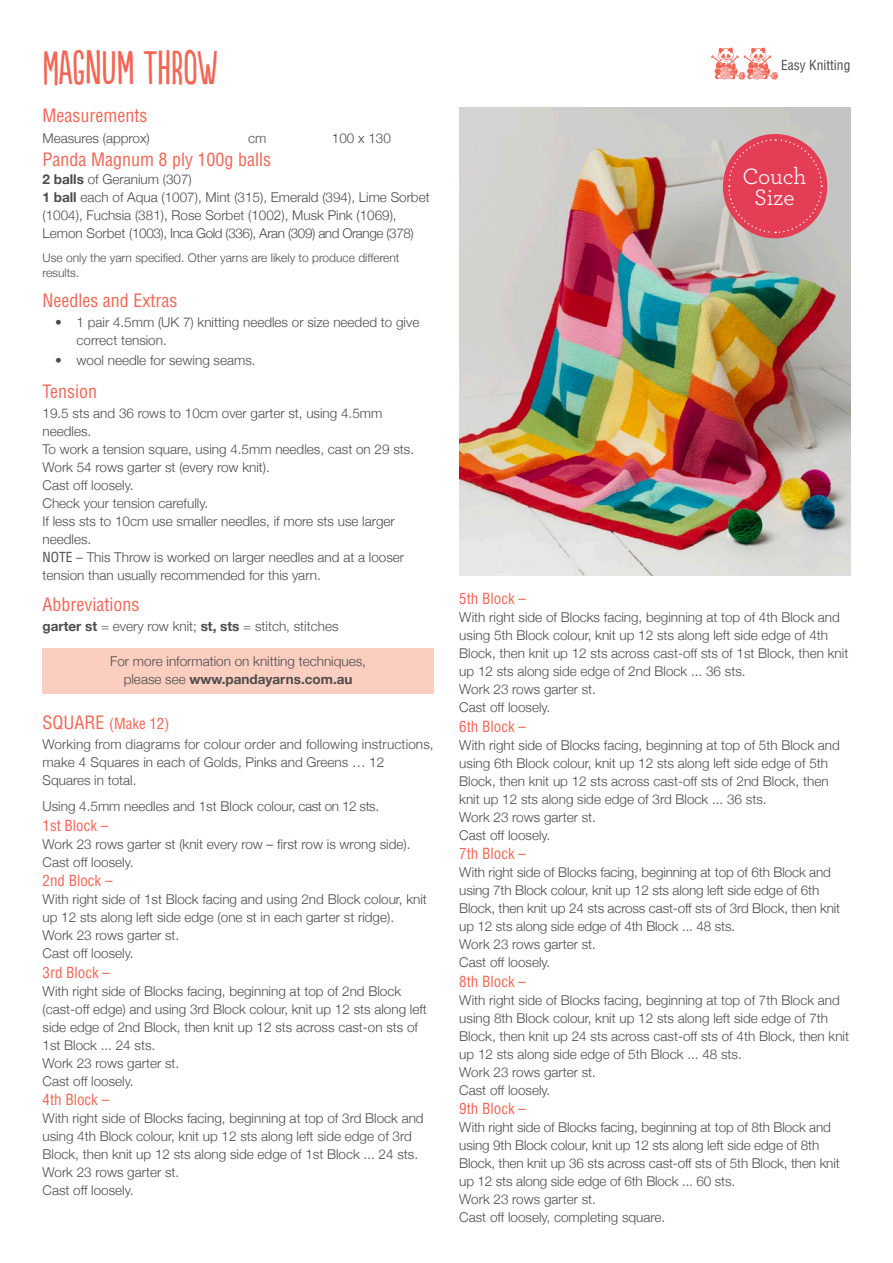
<style>
.page{position:relative;width:893px;height:1263px;background:#fff}
.page>*{position:absolute;margin:0;border:0;box-sizing:border-box;transform-origin:0 0}
.ACS_H1{font:45px "Populaire";color:#f26655}
.t1{font:23.4px "Archer";letter-spacing:-.01em;color:#fff}
.ACS_Table_H1{font:condensed 18px "Helvetica";color:#f26655}
.ACS_H2{font:condensed 18px "Helvetica";color:#f26655}
.ACS_H3{font:condensed 15px "Helvetica";color:#f26655}
.ACS_H2-2{font:condensed 15px "Helvetica";color:#f26655}
.ACS_Body_Text_Instru{font:300 13.5px/18px "Helvetica Neue";color:#4b4c4d}
.ACS_Body_Text{font:condensed 13.5px "Helvetica";color:#4b4c4d}
.ACS_Table_Text_Instr{font:300 13.5px "Helvetica Neue";color:#4b4c4d}
.ACS_IMPORTANT_text{font:300 12px/15px "Helvetica Neue";color:#4b4c4d}
.s1{font-weight:700}
.s2{font-family:"Helvetica";font-weight:400;font-stretch:condensed}
.s3{font-size:18px}
</style>
<div class="page">
<img style="left:711px;top:48px;width:67px;height:32px">
<img style="left:459px;top:107px;width:391px;height:468px">
<div style="left:43px;top:648px;width:391px;height:45px;background:#fbcebf"></div>
<div style="left:723px;top:134px;width:104px;height:104px;background:#e43d56;border-radius:50%"></div>
<svg style="left:727px;top:138px;width:96px;height:96px"></svg>
<p class="ACS_H1" style="left:42px;top:43px;width:177px">MAGNUM THROW</p>
<p class="ACS_Table_H1" style="left:43px;top:104px;width:106px">Measurements</p>
<p class="ACS_Body_Text_Instru" style="left:43px;top:129px;width:109px">Measures (approx)</p>
<p class="ACS_Table_Text_Instr" style="left:248px;top:128px;width:20px">cm</p>
<p class="ACS_Table_Text_Instr" style="left:332px;top:128px;width:61px">100 x 130</p>
<p class="ACS_Table_H1" style="left:43px;top:149px;width:230px">Panda Magnum 8 ply 100g balls</p>
<p class="ACS_Body_Text_Instru" style="left:43px;top:169px;width:389px"><span class="s1">2 balls</span> of Geranium (307)<br><span class="s1">1 ball</span> each of Aqua (1007), Mint (315), Emerald (394), Lime Sorbet (1004), Fuchsia (381), Rose Sorbet (1002), Musk Pink (1069), Lemon Sorbet (1003), Inca Gold (336), Aran (309) and Orange (378)</p>
<p class="ACS_IMPORTANT_text" style="left:43px;top:250px;width:358px">Use only the yarn specified. Other yarns are likely to produce different results.</p>
<p class="ACS_H2" style="left:43px;top:289px;width:136px">Needles and Extras</p>
<p class="ACS_Body_Text_Instru" style="left:77px;top:312px;width:344px;text-indent:-21px">• 1 pair 4.5mm (UK 7) knitting needles or size needed to give correct tension.</p>
<p class="ACS_Body_Text_Instru" style="left:55px;top:350px;width:202px">• wool needle for sewing seams.</p>
<p class="ACS_H2" style="left:43px;top:380px;width:56px">Tension</p>
<p class="ACS_Body_Text_Instru" style="left:43px;top:403px;width:341px">19.5 sts and 36 rows to 10cm over garter st, using 4.5mm needles.</p>
<p class="ACS_Body_Text_Instru" style="left:43px;top:439px;width:373px">To work a tension square, using 4.5mm needles, cast on 29 sts.</p>
<p class="ACS_Body_Text_Instru" style="left:43px;top:457px;width:229px">Work 54 rows garter st (every row knit).</p>
<p class="ACS_Body_Text_Instru" style="left:43px;top:475px;width:93px">Cast off loosely.</p>
<p class="ACS_Body_Text_Instru" style="left:43px;top:493px;width:167px">Check your tension carefully.</p>
<p class="ACS_Body_Text_Instru" style="left:43px;top:511px;width:354px">If less sts to 10cm use smaller needles, if more sts use larger needles.</p>
<p class="ACS_Body_Text_Instru" style="left:43px;top:547px;width:363px"><span class="s2">NOTE</span> – This Throw is worked on larger needles and at a looser tension than usually recommended for this yarn.</p>
<p class="ACS_H2" style="left:43px;top:593px;width:98px">Abbreviations</p>
<p class="ACS_Body_Text_Instru" style="left:43px;top:617px;width:297px"><span class="s1">garter st</span> = every row knit; <span class="s1">st, sts</span> = stitch, stitches</p>
<p class="ACS_Body_Text_Instru" style="left:110px;top:652px;width:257px;text-align:center">For more information on knitting techniques, please see <span class="s1">www.pandayarns.com.au</span></p>
<p class="ACS_H2-2" style="left:43px;top:714px;width:128px"><span class="s3">SQUARE</span> (Make 12)</p>
<p class="ACS_Body_Text_Instru" style="left:43px;top:734px;width:393px">Working from diagrams for colour order and following instructions, make 4 Squares in each of Golds, Pinks and Greens … 12<br>Squares in total.</p>
<p class="ACS_Body_Text_Instru" style="left:43px;top:796px;width:338px">Using 4.5mm needles and 1st Block colour, cast on 12 sts.</p>
<p class="ACS_H3" style="left:43px;top:816px;width:67px">1st Block –</p>
<p class="ACS_Body_Text_Instru" style="left:43px;top:834px;width:369px">Work 23 rows garter st (knit every row – first row is wrong side).</p>
<p class="ACS_Body_Text_Instru" style="left:43px;top:852px;width:93px">Cast off loosely.</p>
<p class="ACS_H3" style="left:43px;top:871px;width:71px">2nd Block –</p>
<p class="ACS_Body_Text_Instru" style="left:43px;top:889px;width:386px">With right side of 1st Block facing and using 2nd Block colour, knit up 12 sts along left side edge (one st in each garter st ridge).</p>
<p class="ACS_Body_Text_Instru" style="left:43px;top:925px;width:138px">Work 23 rows garter st.</p>
<p class="ACS_Body_Text_Instru" style="left:43px;top:943px;width:93px">Cast off loosely.</p>
<p class="ACS_H3" style="left:43px;top:963px;width:69px">3rd Block –</p>
<p class="ACS_Body_Text_Instru" style="left:43px;top:981px;width:386px">With right side of Blocks facing, beginning at top of 2nd Block (cast-off edge) and using 3rd Block colour, knit up 12 sts along left side edge of 2nd Block, then knit up 12 sts across cast-on sts of 1st Block ... 24 sts.</p>
<p class="ACS_Body_Text_Instru" style="left:43px;top:1053px;width:138px">Work 23 rows garter st.</p>
<p class="ACS_Body_Text_Instru" style="left:43px;top:1071px;width:93px">Cast off loosely.</p>
<p class="ACS_H3" style="left:43px;top:1090px;width:68px">4th Block –</p>
<p class="ACS_Body_Text_Instru" style="left:43px;top:1108px;width:383px">With right side of Blocks facing, beginning at top of 3rd Block and using 4th Block colour, knit up 12 sts along left side edge of 3rd<br>Block, then knit up 12 sts along side edge of 1st Block ... 24 sts.</p>
<p class="ACS_Body_Text_Instru" style="left:43px;top:1162px;width:138px">Work 23 rows garter st.</p>
<p class="ACS_Body_Text_Instru" style="left:43px;top:1180px;width:93px">Cast off loosely.</p>
<p class="ACS_Body_Text" style="left:781px;top:57px;width:71px">Easy Knitting</p>
<p class="t1" style="left:742px;top:160px;width:66px">Couch</p>
<p class="t1" style="left:754px;top:181px;width:42px">Size</p>
<p class="ACS_H3" style="left:459px;top:589px;width:68px">5th Block –</p>
<p class="ACS_Body_Text_Instru" style="left:459px;top:608px;width:391px">With right side of Blocks facing, beginning at top of 4th Block and using 5th Block colour, knit up 12 sts along left side edge of 4th Block, then knit up 12 sts across cast-off sts of 1st Block, then knit up 12 sts along side edge of 2nd Block ... 36 sts.</p>
<p class="ACS_Body_Text_Instru" style="left:459px;top:680px;width:138px">Work 23 rows garter st.</p>
<p class="ACS_Body_Text_Instru" style="left:459px;top:698px;width:93px">Cast off loosely.</p>
<p class="ACS_H3" style="left:459px;top:717px;width:68px">6th Block –</p>
<p class="ACS_Body_Text_Instru" style="left:459px;top:735px;width:382px">With right side of Blocks facing, beginning at top of 5th Block and using 6th Block colour, knit up 12 sts along left side edge of 5th Block, then knit up 12 sts across cast-off sts of 2nd Block, then knit up 12 sts along side edge of 3rd Block ... 36 sts.</p>
<p class="ACS_Body_Text_Instru" style="left:459px;top:807px;width:138px">Work 23 rows garter st.</p>
<p class="ACS_Body_Text_Instru" style="left:459px;top:825px;width:93px">Cast off loosely.</p>
<p class="ACS_H3" style="left:459px;top:844px;width:68px">7th Block –</p>
<p class="ACS_Body_Text_Instru" style="left:459px;top:863px;width:383px">With right side of Blocks facing, beginning at top of 6th Block and using 7th Block colour, knit up 12 sts along left side edge of 6th Block, then knit up 24 sts across cast-off sts of 3rd Block, then knit up 12 sts along side edge of 4th Block ... 48 sts.</p>
<p class="ACS_Body_Text_Instru" style="left:459px;top:935px;width:138px">Work 23 rows garter st.</p>
<p class="ACS_Body_Text_Instru" style="left:459px;top:953px;width:93px">Cast off loosely.</p>
<p class="ACS_H3" style="left:459px;top:972px;width:68px">8th Block –</p>
<p class="ACS_Body_Text_Instru" style="left:459px;top:990px;width:391px">With right side of Blocks facing, beginning at top of 7th Block and using 8th Block colour, knit up 12 sts along left side edge of 7th Block, then knit up 24 sts across cast-off sts of 4th Block, then knit up 12 sts along side edge of 5th Block ... 48 sts.</p>
<p class="ACS_Body_Text_Instru" style="left:459px;top:1062px;width:138px">Work 23 rows garter st.</p>
<p class="ACS_Body_Text_Instru" style="left:459px;top:1080px;width:93px">Cast off loosely.</p>
<p class="ACS_H3" style="left:459px;top:1099px;width:68px">9th Block –</p>
<p class="ACS_Body_Text_Instru" style="left:459px;top:1118px;width:382px">With right side of Blocks facing, beginning at top of 8th Block and using 9th Block colour, knit up 12 sts along left side edge of 8th Block, then knit up 36 sts across cast-off sts of 5th Block, then knit up 12 sts along side edge of 6th Block ... 60 sts.</p>
<p class="ACS_Body_Text_Instru" style="left:459px;top:1190px;width:138px">Work 23 rows garter st.</p>
<p class="ACS_Body_Text_Instru" style="left:459px;top:1208px;width:208px">Cast off loosely, completing square.</p>
</div>
